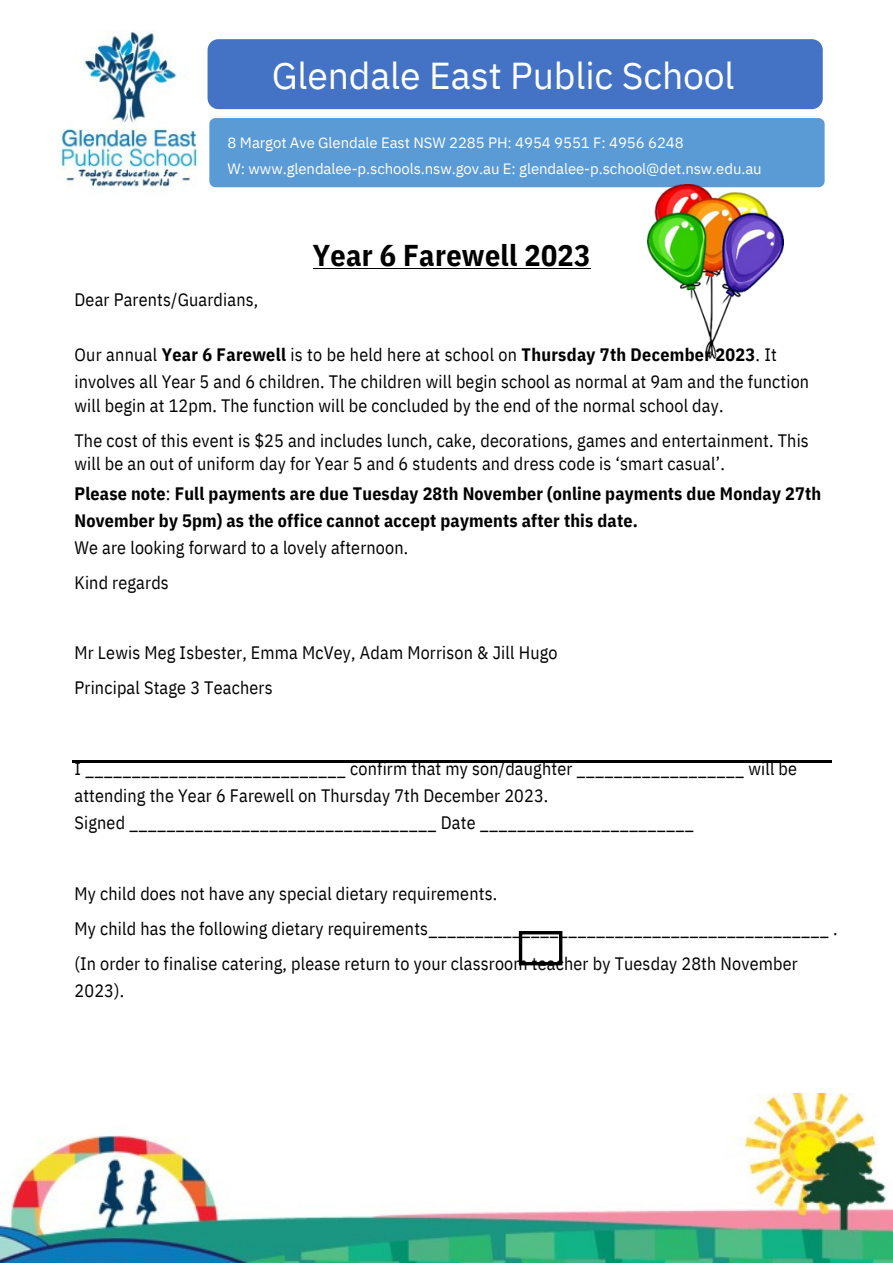
<style>
.page{position:relative;width:893px;height:1264px;background:#fff}
.page>*{position:absolute;margin:0;border:0;box-sizing:border-box;transform-origin:0 0}
.t1{font:37.35px "IBM Plex Sans";letter-spacing:-.005em;color:#fff}
.t2{font:700 30px "IBM Plex Sans Cond";letter-spacing:.01em;color:#000}
.t3{font:18px "IBM Plex Sans Cond";letter-spacing:.01em;color:#000}
.t4{font:700 18px "IBM Plex Sans Cond";letter-spacing:.01em;color:#000}
.t5{font:15px "IBM Plex Sans";letter-spacing:-.005em;color:#fff}
.s1{font-weight:700}
.s2{font-weight:400}
</style>
<div class="page">
<img style="left:0;top:1093px;width:892px;height:169px">
<hr style="left:72px;top:760px;width:759px;height:3px;background:#000">
<div style="left:206px;top:38px;width:617px;height:72px;background:#4472c4;border-radius:12px"></div>
<div style="left:205px;top:37px;width:620px;height:74px;border:2px solid #fff;border-radius:12px"></div>
<div style="left:208px;top:117px;width:617px;height:71px;background:#5b9bd5;border-radius:7px"></div>
<div style="left:207px;top:116px;width:619px;height:73px;border:2px solid #fff;border-radius:7px"></div>
<hr style="left:313px;top:268px;width:277px;height:1px;background:#000">
<img style="left:58px;top:31px;width:142px;height:163px">
<img style="left:647px;top:184px;width:136px;height:175px">
<div style="left:519px;top:931px;width:43px;height:34px;border:3px solid #000"></div>
<p class="t1" style="left:272px;top:50px;width:464px">Glendale East Public School</p>
<p class="t5" style="left:228px;top:132px;width:457px">8 Margot Ave Glendale East NSW 2285 PH: 4954 9551 F: 4956 6248</p>
<p class="t5" style="left:228px;top:158px;width:535px">W: www.glendalee-p.schools.nsw.gov.au E: glendalee-p.school@det.nsw.edu.au</p>
<p class="t2" style="left:313px;top:235px;width:279px">Year 6 Farewell 2023</p>
<p class="t3" style="left:74px;top:288px;width:185px">Dear Parents/Guardians,</p>
<p class="t3" style="left:74px;top:343px;width:704px">Our annual <span class="s1">Year 6 Farewell</span> is to be held here at school on <span class="s1">Thursday 7th December 2023</span>. It</p>
<p class="t3" style="left:74px;top:370px;width:736px">involves all Year 5 and 6 children. The children will begin school as normal at 9am and the function</p>
<p class="t3" style="left:74px;top:393px;width:650px">will begin at 12pm. The function will be concluded by the end of the normal school day.</p>
<p class="t3" style="left:74px;top:428px;width:735px">The cost of this event is $25 and includes lunch, cake, decorations, games and entertainment. This</p>
<p class="t3" style="left:74px;top:452px;width:651px">will be an out of uniform day for Year 5 and 6 students and dress code is ‘smart casual’.</p>
<p class="t4" style="left:74px;top:481px;width:748px">Please note<span class="s2">:</span> Full payments are due Tuesday 28th November (online payments due Monday 27th</p>
<p class="t4" style="left:74px;top:508px;width:565px">November by 5pm) as the office cannot accept payments after this date.</p>
<p class="t3" style="left:74px;top:535px;width:335px">We are looking forward to a lovely afternoon.</p>
<p class="t3" style="left:74px;top:570px;width:96px">Kind regards</p>
<p class="t3" style="left:74px;top:641px;width:484px">Mr Lewis Meg Isbester, Emma McVey, Adam Morrison &amp; Jill Hugo</p>
<p class="t3" style="left:74px;top:675px;width:199px">Principal Stage 3 Teachers</p>
<p class="t3" style="left:74px;top:756px;width:724px">I ____________________________ confirm that my son/daughter __________________ will be</p>
<p class="t3" style="left:74px;top:783px;width:475px">attending the Year 6 Farewell on Thursday 7th December 2023.</p>
<p class="t3" style="left:74px;top:810px;width:621px">Signed _________________________________ Date _______________________</p>
<p class="t3" style="left:74px;top:881px;width:424px">My child does not have any special dietary requirements.</p>
<p class="t3" style="left:74px;top:916px;width:764px">My child has the following dietary requirements___________________________________________ .</p>
<p class="t3" style="left:74px;top:951px;width:724px">(In order to finalise catering, please return to your classroom teacher by Tuesday 28th November</p>
<p class="t3" style="left:74px;top:978px;width:51px">2023).</p>
</div>
